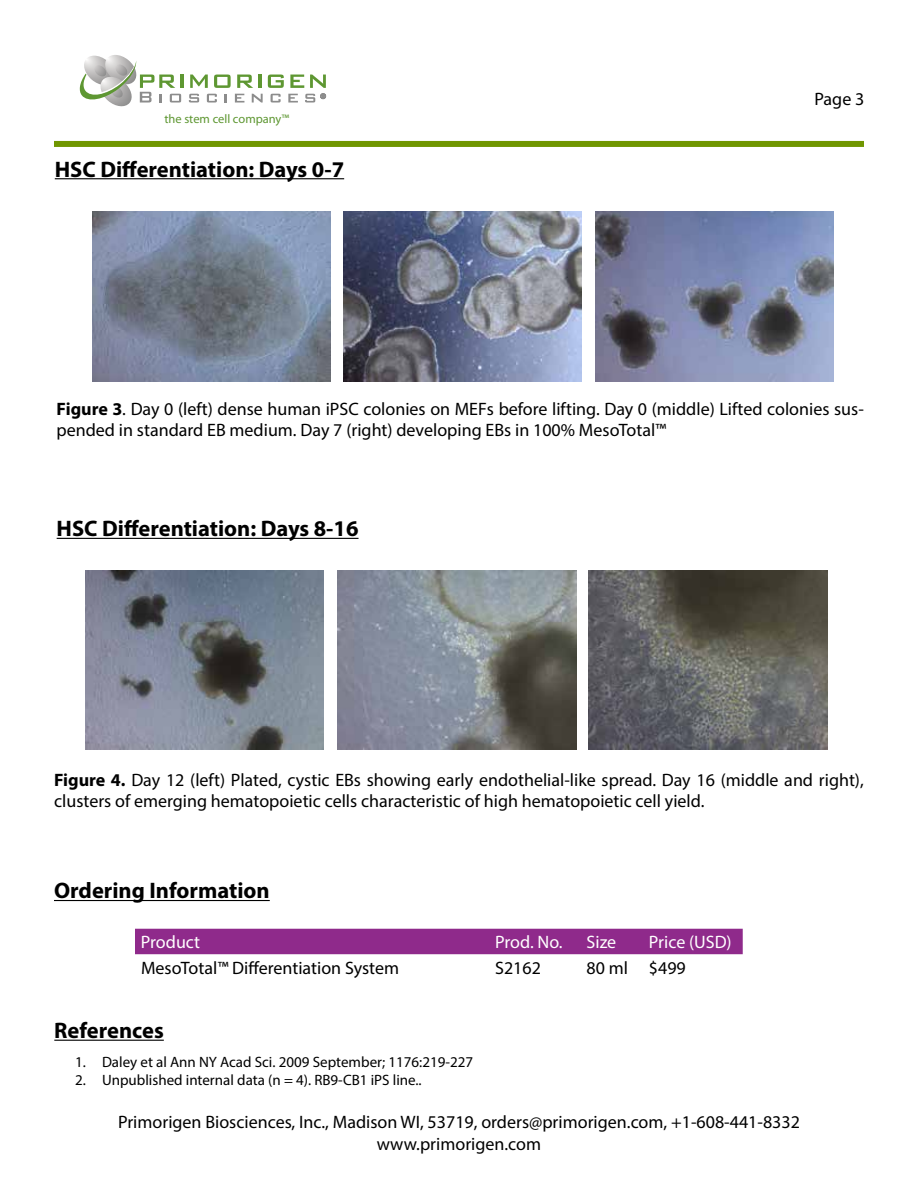
<style>
.page{position:relative;width:918px;height:1188px;background:#fff}
.page>*{position:absolute;margin:0;border:0;box-sizing:border-box;transform-origin:0 0}
.t1{font:700 22.5px "Myriad Pro";color:#000}
.t2{font:18px/21px "Myriad Pro";color:#000}
.t3{font:18px "Myriad Pro";color:#fff}
.t4{font:15px "Myriad Pro";color:#000}
.t5{font:12.45px "Myriad Pro";color:#5e9732}
.s1{font-weight:700}
</style>
<div class="page">
<svg style="left:80px;top:55px;width:103px;height:52px"></svg>
<svg style="left:189px;top:75px;width:137px;height:28px"></svg>
<div style="left:54px;top:141px;width:810px;height:6px;background:#709600"></div>
<div style="left:135px;top:929px;width:608px;height:25px;background:#8f2a8b"></div>
<hr style="left:55px;top:178px;width:289px;height:1px;background:#000">
<img style="left:92px;top:212px;width:238px;height:170px">
<img style="left:343px;top:212px;width:238px;height:170px">
<img style="left:595px;top:212px;width:238px;height:170px">
<img style="left:589px;top:570px;width:239px;height:179px">
<img style="left:337px;top:570px;width:239px;height:179px">
<img style="left:85px;top:570px;width:239px;height:179px">
<hr style="left:57px;top:538px;width:302px;height:1px;background:#000">
<hr style="left:54px;top:1040px;width:110px;height:1px;background:#000">
<hr style="left:54px;top:900px;width:216px;height:1px;background:#000">
<p class="t5" style="left:164px;top:111px;width:126px">the stem cell company™</p>
<p class="t1" style="left:55px;top:154px;width:291px">HSC Differentiation: Days 0-7</p>
<p class="t2" style="left:814px;top:88px;width:51px">Page 3</p>
<p class="t2" style="left:57px;top:398px;width:809px"><span class="s1">Figure 3</span>. Day 0 (left) dense human iPSC colonies on MEFs before lifting. Day 0 (middle) Lifted colonies sus&shy;pended in standard EB medium. Day 7 (right) developing EBs in 100% MesoTotal™</p>
<p class="t1" style="left:57px;top:514px;width:303px">HSC Differentiation: Days 8-16</p>
<p class="t2" style="left:54px;top:769px;width:811px"><span class="s1">Figure 4.</span> Day 12 (left) Plated, cystic EBs showing early endothelial-like spread. Day 16 (middle and right), clusters of emerging hematopoietic cells characteristic of high hematopoietic cell yield.</p>
<p class="t1" style="left:54px;top:876px;width:217px">Ordering Information</p>
<p class="t3" style="left:141px;top:931px;width:61px">Product</p>
<p class="t3" style="left:495px;top:931px;width:69px">Prod. No.</p>
<p class="t3" style="left:587px;top:931px;width:31px">Size</p>
<p class="t3" style="left:649px;top:931px;width:84px">Price (USD)</p>
<p class="t2" style="left:141px;top:957px;width:260px">MesoTotal™ Differentiation System</p>
<p class="t2" style="left:495px;top:957px;width:47px">S2162</p>
<p class="t2" style="left:587px;top:957px;width:101px">80 ml $499</p>
<p class="t1" style="left:54px;top:1016px;width:111px">References</p>
<p class="t4" style="left:75px;top:1052px;width:400px">1. Daley et al Ann NY Acad Sci. 2009 September; 1176:219-227</p>
<p class="t4" style="left:75px;top:1070px;width:348px">2. Unpublished internal data (n = 4). RB9-CB1 iPS line..</p>
<p class="t2" style="left:118px;top:1111px;width:683px;line-height:21.6px;text-align:center">Primorigen Biosciences, Inc., Madison WI, 53719, orders@primorigen.com, +1-608-441-8332 www.primorigen.com</p>
</div>
